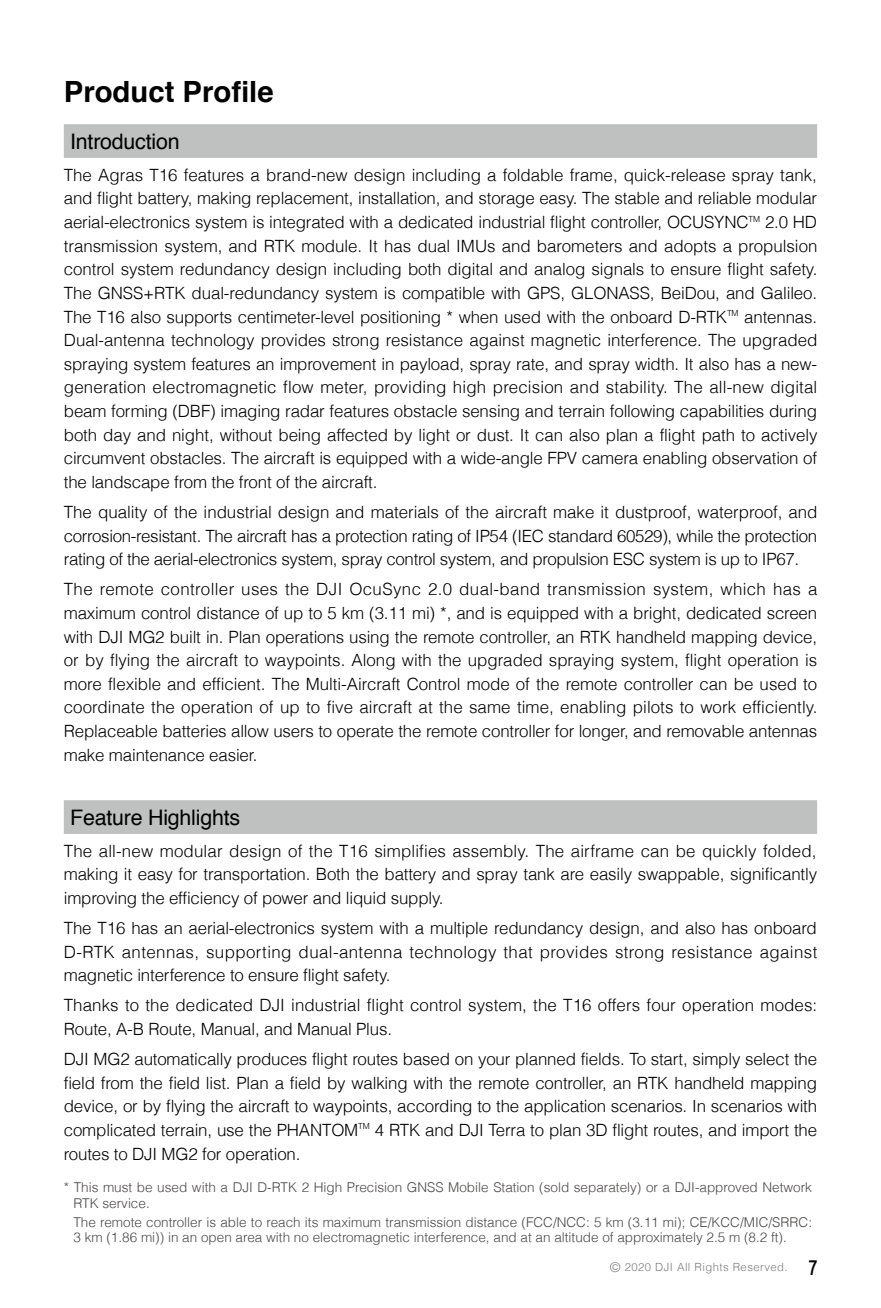
<style>
.page{position:relative;width:881px;height:1308px;background:#fff}
.page>*{position:absolute;margin:0;border:0;box-sizing:border-box;transform-origin:0 0}
.t1{font:700 29.25px "Helvetica";color:#000}
.t2{font:21.38px "Helvetica";letter-spacing:-.01em;color:#000}
.t3{font:300 16.88px/23.6px "Helvetica";letter-spacing:-.01em;color:#000;text-align:justify}
.t4{font:300 13.5px/15.8px "Helvetica";color:#4c4948}
.t5{font:300 11.25px "Helvetica";letter-spacing:.04em;color:#7d7d7d}
.s1{font-size:13.5px}
.s2{font-family:"Gujarati Sangam MN";font-weight:700;font-size:18px;color:#000}
</style>
<div class="page">
<div style="left:64px;top:124px;width:752px;height:34px;background:#bfc0c0"></div>
<div style="left:64px;top:800px;width:752px;height:34px;background:#bfc0c0"></div>
<h1 class="t1" style="left:64px;top:68px;width:211px">Product Profile</h1>
<p class="t2" style="left:70px;top:125px;width:111px">Introduction</p>
<p class="t3" style="left:64px;top:162px;width:754px">The Agras T16 features a brand-new design including a foldable frame, quick-release spray tank, and flight battery, making replacement, installation, and storage easy. The stable and reliable modular aerial-electronics system is integrated with a dedicated industrial flight controller, OCUSYNC<sup>TM</sup> 2.0 HD transmission system, and RTK module. It has dual IMUs and barometers and adopts a propulsion control system redundancy design including both digital and analog signals to ensure flight safety.<br>The GNSS+RTK dual-redundancy system is compatible with GPS, GLONASS, BeiDou, and Galileo.<br>The T16 also supports centimeter-level positioning * when used with the onboard D-RTK<sup>TM</sup> antennas.<br>Dual-antenna technology provides strong resistance against magnetic interference. The upgraded spraying system features an improvement in payload, spray rate, and spray width. It also has a new&shy;generation electromagnetic flow meter, providing high precision and stability. The all-new digital beam forming (DBF) imaging radar features obstacle sensing and terrain following capabilities during both day and night, without being affected by light or dust. It can also plan a flight path to actively circumvent obstacles. The aircraft is equipped with a wide-angle FPV camera enabling observation of the landscape from the front of the aircraft.</p>
<p class="t3" style="left:64px;top:499px;width:755px">The quality of the industrial design and materials of the aircraft make it dustproof, waterproof, and corrosion-resistant. The aircraft has a protection rating of IP54 (IEC standard 60529), while the protection rating of the aerial-electronics system, spray control system, and propulsion ESC system is up to IP67.</p>
<p class="t3" style="left:64px;top:576px;width:754px">The remote controller uses the DJI OcuSync 2.0 dual-band transmission system, which has a maximum control distance of up to 5 km (3.11 mi) *, and is equipped with a bright, dedicated screen with DJI MG2 built in. Plan operations using the remote controller, an RTK handheld mapping device, or by flying the aircraft to waypoints. Along with the upgraded spraying system, flight operation is more flexible and efficient. The Multi-Aircraft Control mode of the remote controller can be used to coordinate the operation of up to five aircraft at the same time, enabling pilots to work efficiently.<br>Replaceable batteries allow users to operate the remote controller for longer, and removable antennas make maintenance easier.</p>
<p class="t2" style="left:70px;top:800px;width:171px">Feature Highlights</p>
<p class="t3" style="left:64px;top:838px;width:754px">The all-new modular design of the T16 simplifies assembly. The airframe can be quickly folded, making it easy for transportation. Both the battery and spray tank are easily swappable, significantly improving the efficiency of power and liquid supply.</p>
<p class="t3" style="left:64px;top:915px;width:754px">The T16 has an aerial-electronics system with a multiple redundancy design, and also has onboard D-RTK antennas, supporting dual-antenna technology that provides strong resistance against magnetic interference to ensure flight safety.</p>
<p class="t3" style="left:64px;top:992px;width:754px">Thanks to the dedicated DJI industrial flight control system, the T16 offers four operation modes:<br>Route, A-B Route, Manual, and Manual Plus.</p>
<p class="t3" style="left:64px;top:1046px;width:754px">DJI MG2 automatically produces flight routes based on your planned fields. To start, simply select the field from the field list. Plan a field by walking with the remote controller, an RTK handheld mapping device, or by flying the aircraft to waypoints, according to the application scenarios. In scenarios with complicated terrain, use the PHANTOM<sup>TM</sup> 4 RTK and DJI Terra to plan 3D flight routes, and import the routes to DJI MG2 for operation.</p>
<p class="t4" style="left:73px;top:1178px;width:739px;text-indent:-10px">* This must be used with a DJI D-RTK 2 High Precision GNSS Mobile Station (sold separately) or a DJI-approved Network<br>RTK service.</p>
<p class="t4" style="left:73px;top:1213px;width:739px">The remote controller is able to reach its maximum transmission distance (FCC/NCC: 5 km (3.11 mi); CE/KCC/MIC/SRRC:<br>3 km (1.86 mi)) in an open area with no electromagnetic interference, and at an altitude of approximately 2.5 m (8.2 ft).</p>
<p class="t5" style="left:609px;top:1258px;width:209px"><span class="s1">©</span> 2020 DJI All Rights Reserved. <span class="s2">7</span></p>
</div>
